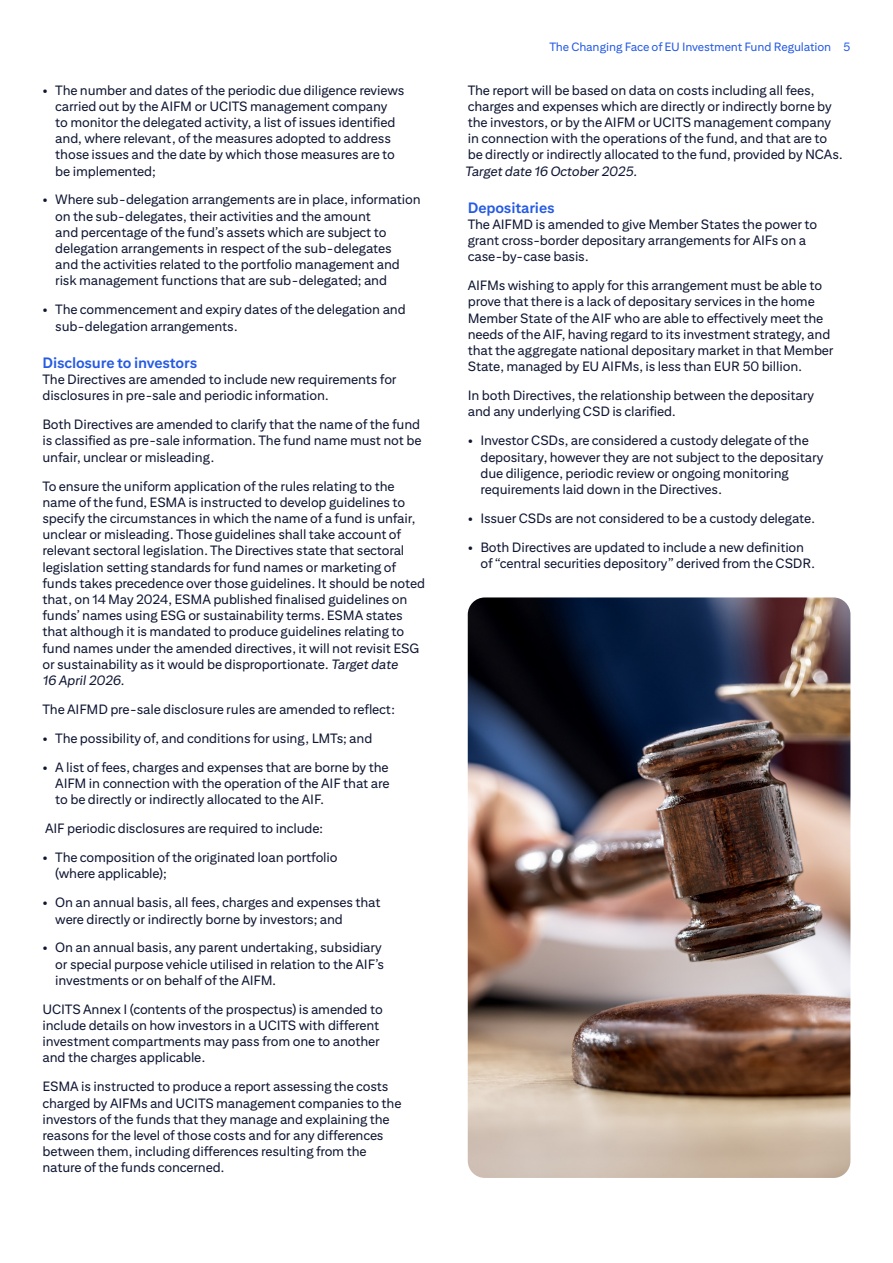
<style>
.page{position:relative;width:893px;height:1263px;background:#fff}
.page>*{position:absolute;margin:0;border:0;box-sizing:border-box;transform-origin:0 0}
.t1{font:700 15px "Citi Sans Text";letter-spacing:-.01em;color:#255be3}
.t2{font:13.5px/16.2px "Citi Sans Text";letter-spacing:-.01em;color:#0f1632}
.t3{font:italic 13.5px "Citi Sans Text";letter-spacing:-.01em;color:#0f1632}
.t4{font:12px "Citi Sans Text";letter-spacing:-.01em;color:#255be3}
.s1{font-style:italic}
</style>
<div class="page">
<img style="left:468px;top:597px;width:382px;height:581px">
<p class="t2" style="left:55px;top:81px;width:351px;text-indent:-13px">• The number and dates of the periodic due diligence reviews carried out by the AIFM or UCITS management company<br>to monitor the delegated activity, a list of issues identified and, where relevant, of the measures adopted to address those issues and the date by which those measures are to be implemented;</p>
<p class="t2" style="left:55px;top:191px;width:367px;text-indent:-13px">• Where sub-delegation arrangements are in place, information on the sub-delegates, their activities and the amount<br>and percentage of the fund’s assets which are subject to delegation arrangements in respect of the sub-delegates<br>and the activities related to the portfolio management and risk management functions that are sub-delegated; and</p>
<p class="t2" style="left:55px;top:301px;width:352px;text-indent:-13px">• The commencement and expiry dates of the delegation and sub-delegation arrangements.</p>
<p class="t1" style="left:43px;top:353px;width:156px">Disclosure to investors</p>
<p class="t2" style="left:43px;top:371px;width:356px">The Directives are amended to include new requirements for disclosures in pre-sale and periodic information.</p>
<p class="t2" style="left:43px;top:416px;width:380px;text-align:justify">Both Directives are amended to clarify that the name of the fund is classified as pre-sale information. The fund name must not be unfair, unclear or misleading.</p>
<p class="t2" style="left:43px;top:477px;width:384px">To ensure the uniform application of the rules relating to the name of the fund, ESMA is instructed to develop guidelines to specify the circumstances in which the name of a fund is unfair, unclear or misleading. Those guidelines shall take account of relevant sectoral legislation. The Directives state that sectoral legislation setting standards for fund names or marketing of funds takes precedence over those guidelines. It should be noted that, on 14 May 2024, ESMA published finalised guidelines on funds’ names using ESG or sustainability terms. ESMA states that although it is mandated to produce guidelines relating to fund names under the amended directives, it will not revisit ESG or sustainability as it would be disproportionate. <span class="s1">Target date<br>16 April 2026.</span></p>
<p class="t2" style="left:43px;top:701px;width:354px">The AIFMD pre-sale disclosure rules are amended to reflect:</p>
<p class="t2" style="left:43px;top:730px;width:331px">• The possibility of, and conditions for using, LMTs; and</p>
<p class="t2" style="left:55px;top:759px;width:336px;text-align:justify;text-indent:-13px">• A list of fees, charges and expenses that are borne by the AIFM in connection with the operation of the AIF that are to be directly or indirectly allocated to the AIF.</p>
<p class="t2" style="left:45px;top:820px;width:279px">AIF periodic disclosures are required to include:</p>
<p class="t2" style="left:55px;top:849px;width:284px;text-indent:-13px">• The composition of the originated loan portfolio (where applicable);</p>
<p class="t2" style="left:55px;top:894px;width:327px;text-indent:-13px">• On an annual basis, all fees, charges and expenses that were directly or indirectly borne by investors; and</p>
<p class="t2" style="left:55px;top:939px;width:330px;text-indent:-13px">• On an annual basis, any parent undertaking, subsidiary or special purpose vehicle utilised in relation to the AIF’s investments or on behalf of the AIFM.</p>
<p class="t2" style="left:43px;top:1001px;width:342px">UCITS Annex I (contents of the prospectus) is amended to include details on how investors in a UCITS with different investment compartments may pass from one to another and the charges applicable.</p>
<p class="t2" style="left:43px;top:1078px;width:360px">ESMA is instructed to produce a report assessing the costs charged by AIFMs and UCITS management companies to the investors of the funds that they manage and explaining the reasons for the level of those costs and for any differences between them, including differences resulting from the nature of the funds concerned.</p>
<p class="t4" style="left:549px;top:40px;width:303px">The Changing Face of EU Investment Fund Regulation 5</p>
<p class="t2" style="left:468px;top:81px;width:376px">The report will be based on data on costs including all fees, charges and expenses which are directly or indirectly borne by the investors, or by the AIFM or UCITS management company in connection with the operations of the fund, and that are to be directly or indirectly allocated to the fund, provided by NCAs.</p>
<p class="t3" style="left:465px;top:163px;width:173px">Target date 16 October 2025.</p>
<p class="t1" style="left:468px;top:198px;width:88px">Depositaries</p>
<p class="t2" style="left:468px;top:216px;width:351px">The AIFMD is amended to give Member States the power to grant cross-border depositary arrangements for AIFs on a case-by-case basis.</p>
<p class="t2" style="left:468px;top:277px;width:367px">AIFMs wishing to apply for this arrangement must be able to prove that there is a lack of depositary services in the home Member State of the AIF who are able to effectively meet the needs of the AIF, having regard to its investment strategy, and that the aggregate national depositary market in that Member State, managed by EU AIFMs, is less than EUR 50 billion.</p>
<p class="t2" style="left:468px;top:387px;width:348px">In both Directives, the relationship between the depositary and any underlying CSD is clarified.</p>
<p class="t2" style="left:480px;top:432px;width:344px;text-indent:-13px">• Investor CSDs, are considered a custody delegate of the depositary, however they are not subject to the depositary due diligence, periodic review or ongoing monitoring requirements laid down in the Directives.</p>
<p class="t2" style="left:468px;top:510px;width:349px">• Issuer CSDs are not considered to be a custody delegate.</p>
<p class="t2" style="left:480px;top:539px;width:336px;text-indent:-13px">• Both Directives are updated to include a new definition of “central securities depository” derived from the CSDR.</p>
</div>
